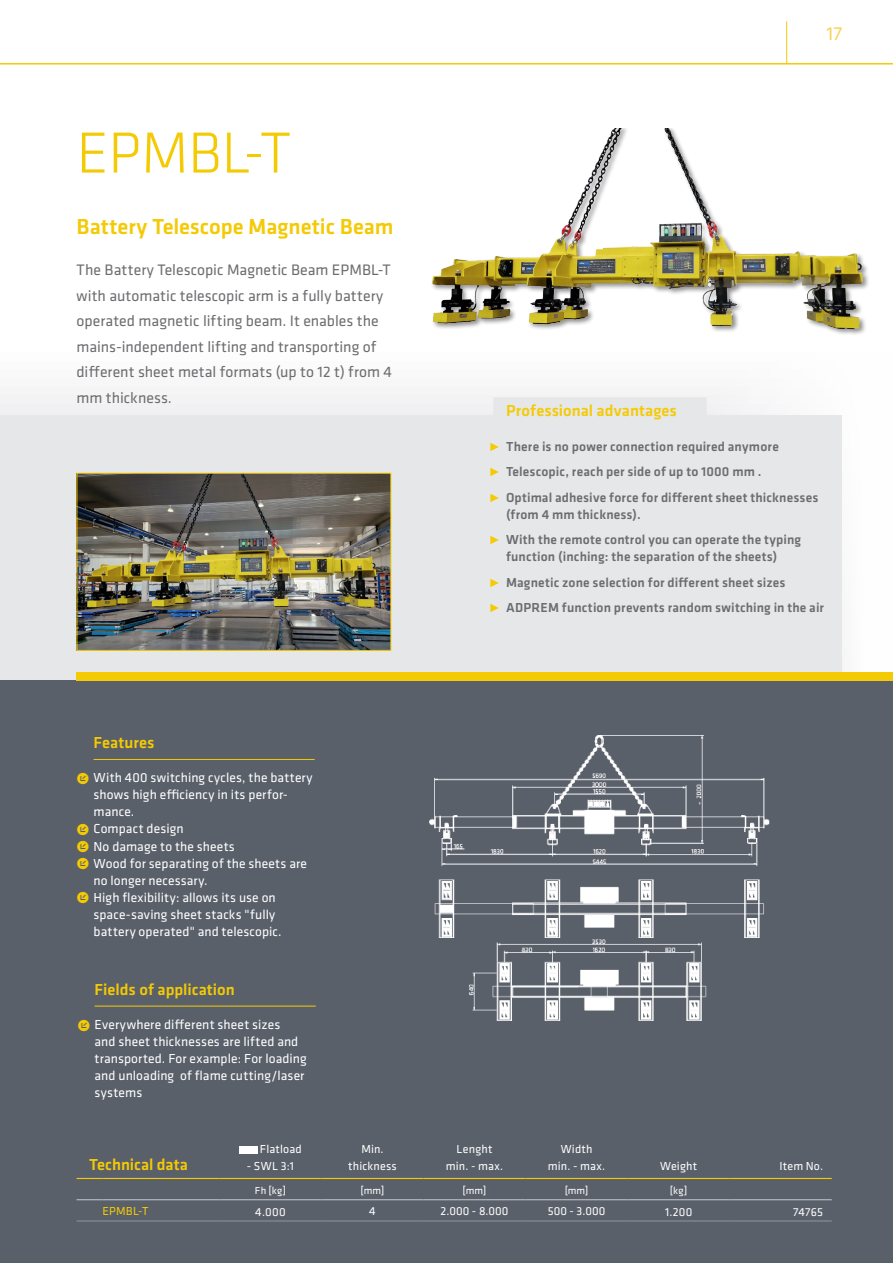
<style>
.page{position:relative;width:893px;height:1263px;background:#fff}
.page>*{position:absolute;margin:0;border:0;box-sizing:border-box;transform-origin:0 0}
.t1{font:300 60px "Klavika";letter-spacing:-.005em;color:#f4ca05}
.t2{font:500 22.5px "Klavika";color:#f4ca05}
.t3{font:19.5px "Klavika";color:#f6d45a}
.t4{font:500 16.5px "Klavika";color:#f4ca05}
.t5{font:15.75px/25.5px "Klavika";color:#6c6d70}
.t6{font:13.5px/17px "Klavika";letter-spacing:.01em;color:#fff}
.t7{font:500 13.5px/25.5px "Klavika";letter-spacing:.01em;color:#6c6d70}
.t8{font:12px/16.5px "Klavika";letter-spacing:.015em;color:#fff;text-align:center}
.t9{font:12px "Klavika";letter-spacing:.02em;color:#f4ca05}
.t10{font:10.5px "Klavika";letter-spacing:.015em;color:#fff}
.s1{font-size:16.5px;color:#f4ca05}
</style>
<div class="page">
<div style="left:0;top:349px;width:893px;height:331px;background:#f9fafa"></div>
<div style="left:0;top:680px;width:893px;height:583px;background:#5a606a"></div>
<hr style="left:0;top:63px;width:893px;height:2px;background:#f4ca05">
<hr style="left:786px;top:21px;width:1px;height:43px;background:#f4ca05">
<div style="left:0;top:415px;width:842px;height:265px;background:#e6e7e9"></div>
<img style="left:432px;top:129px;width:437px;height:206px">
<img style="left:79px;top:475px;width:310px;height:174px">
<div style="left:77px;top:473px;width:314px;height:178px;border:1px solid #f4ca05"></div>
<img style="left:430px;top:735px;width:339px;height:285px">
<div style="left:77px;top:672px;width:816px;height:8px;background:#f4ca05"></div>
<hr style="left:94px;top:759px;width:221px;height:1px;background:#f4ca05">
<div style="left:493px;top:397px;width:214px;height:24px;background:#e6e7e9"></div>
<svg style="left:77px;top:1220px;width:26px;height:1px"></svg>
<hr style="left:103px;top:1220px;width:116px;height:1px;background:#939598">
<hr style="left:219px;top:1220px;width:102px;height:1px;background:#939598">
<hr style="left:321px;top:1220px;width:102px;height:1px;background:#939598">
<hr style="left:423px;top:1220px;width:103px;height:1px;background:#939598">
<hr style="left:526px;top:1220px;width:102px;height:1px;background:#939598">
<hr style="left:628px;top:1220px;width:102px;height:1px;background:#939598">
<hr style="left:730px;top:1220px;width:102px;height:1px;background:#939598">
<svg style="left:77px;top:1178px;width:26px;height:1px"></svg>
<hr style="left:103px;top:1178px;width:116px;height:1px;background:#f4ca05">
<hr style="left:219px;top:1178px;width:102px;height:1px;background:#f4ca05">
<hr style="left:321px;top:1178px;width:102px;height:1px;background:#f4ca05">
<hr style="left:423px;top:1178px;width:103px;height:1px;background:#f4ca05">
<hr style="left:526px;top:1178px;width:102px;height:1px;background:#f4ca05">
<hr style="left:628px;top:1178px;width:102px;height:1px;background:#f4ca05">
<hr style="left:730px;top:1178px;width:102px;height:1px;background:#f4ca05">
<svg style="left:77px;top:1199px;width:26px;height:1px"></svg>
<hr style="left:103px;top:1199px;width:116px;height:1px;background:#bcbdc0">
<hr style="left:219px;top:1199px;width:102px;height:1px;background:#bcbdc0">
<hr style="left:321px;top:1199px;width:102px;height:1px;background:#bcbdc0">
<hr style="left:423px;top:1199px;width:103px;height:1px;background:#bcbdc0">
<hr style="left:526px;top:1199px;width:102px;height:1px;background:#bcbdc0">
<hr style="left:628px;top:1199px;width:102px;height:1px;background:#bcbdc0">
<hr style="left:730px;top:1199px;width:102px;height:1px;background:#bcbdc0">
<div style="left:239px;top:1146px;width:18px;height:7px;background:#fff"></div>
<hr style="left:95px;top:1006px;width:221px;height:1px;background:#f4ca05">
<h1 class="t1" style="left:77px;top:120px;width:216px">EPMBL-T</h1>
<h2 class="t2" style="left:77px;top:214px;width:318px">Battery Telescope Magnetic Beam</h2>
<p class="t5" style="left:77px;top:258px;width:317px">The Battery Telescopic Magnetic Beam EPMBL-T with automatic telescopic arm is a fully battery operated magnetic lifting beam. It enables the mains-independent lifting and transporting of different sheet metal formats (up to 12 t) from 4 mm thickness.</p>
<p class="t4" style="left:94px;top:734px;width:63px">Features</p>
<p class="t6" style="left:77px;top:770px;width:238px"><span class="s1">ˠ</span> With 400 switching cycles, the battery</p>
<p class="t6" style="left:94px;top:787px;width:196px">shows high efficiency in its perfor-</p>
<p class="t6" style="left:94px;top:804px;width:42px">mance.</p>
<p class="t6" style="left:77px;top:821px;width:109px"><span class="s1">ˠ</span> Compact design</p>
<p class="t6" style="left:77px;top:838px;width:160px"><span class="s1">ˠ</span> No damage to the sheets</p>
<p class="t6" style="left:77px;top:855px;width:232px"><span class="s1">ˠ</span> Wood for separating of the sheets are</p>
<p class="t6" style="left:94px;top:872px;width:116px">no longer necessary.</p>
<p class="t6" style="left:77px;top:889px;width:201px"><span class="s1">ˠ</span> High flexibility: allows its use on</p>
<p class="t6" style="left:94px;top:906px;width:183px">space-saving sheet stacks "fully</p>
<p class="t6" style="left:94px;top:923px;width:190px">battery operated" and telescopic.</p>
<p class="t4" style="left:95px;top:981px;width:142px">Fields of application</p>
<p class="t6" style="left:95px;top:1016px;width:214px;text-indent:-17px"><span class="s1">ˠ</span> Everywhere different sheet sizes<br>and sheet thicknesses are lifted and transported. For example: For loading and unloading of flame cutting/laser systems</p>
<h3 class="t3" style="left:826px;top:23px;width:17px">17</h3>
<p class="t4" style="left:506px;top:402px;width:172px">Professional advantages</p>
<p class="t7" style="left:489px;top:434px;width:331px"><span class="s1">˭</span> There is no power connection required anymore<br><span class="s1">˭</span> Telescopic, reach per side of up to 1000 mm .<br><span class="s1">˭</span> Optimal adhesive force for different sheet thicknesses</p>
<p class="t7" style="left:489px;top:502px;width:314px;text-indent:17px">(from 4 mm thickness).<br><span class="s1">˭</span> With the remote control you can operate the typing</p>
<p class="t7" style="left:489px;top:544px;width:336px;text-indent:17px">function (inching: the separation of the sheets)<br><span class="s1">˭</span> Magnetic zone selection for different sheet sizes<br><span class="s1">˭</span> ADPREM function prevents random switching in the air</p>
<p class="t4" style="left:89px;top:1155px;width:100px">Technical data</p>
<p class="t8" style="left:260px;top:1141px;width:43px">Flatload</p>
<p class="t8" style="left:247px;top:1158px;width:49px">- SWL 3:1</p>
<p class="t8" style="left:348px;top:1141px;width:50px">Min. thickness</p>
<p class="t8" style="left:446px;top:1141px;width:59px">Lenght min. - max.</p>
<p class="t8" style="left:548px;top:1141px;width:59px">Width min. - max.</p>
<p class="t8" style="left:660px;top:1158px;width:39px">Weight</p>
<p class="t8" style="left:779px;top:1158px;width:45px">Item No.</p>
<p class="t10" style="left:255px;top:1184px;width:33px">Fh [kg]</p>
<p class="t10" style="left:361px;top:1184px;width:25px">[mm]</p>
<p class="t10" style="left:463px;top:1184px;width:25px">[mm]</p>
<p class="t10" style="left:565px;top:1184px;width:25px">[mm]</p>
<p class="t10" style="left:670px;top:1184px;width:19px">[kg]</p>
<p class="t9" style="left:103px;top:1204px;width:47px">EPMBL-T</p>
<p class="t8" style="left:255px;top:1204px;width:32px">4.000</p>
<p class="t8" style="left:369px;top:1203px;width:8px">4</p>
<p class="t8" style="left:441px;top:1203px;width:69px">2.000 - 8.000</p>
<p class="t8" style="left:548px;top:1203px;width:59px">500 - 3.000</p>
<p class="t8" style="left:665px;top:1204px;width:29px">1.200</p>
<p class="t8" style="left:793px;top:1204px;width:31px">74765</p>
</div>
